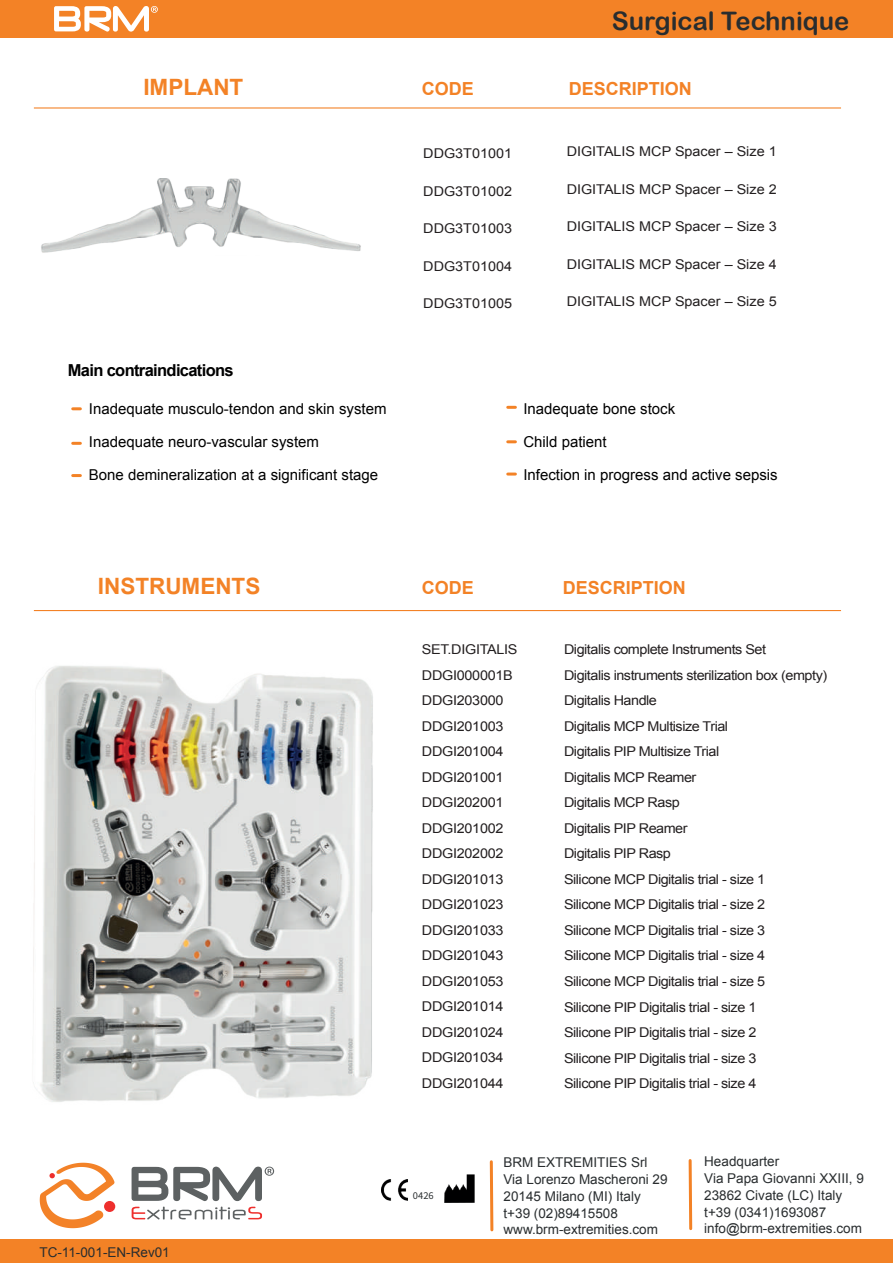
<style>
.page{position:relative;width:893px;height:1263px;background:#fff}
.page>*{position:absolute;margin:0;border:0;box-sizing:border-box;transform-origin:0 0}
.t1{font:25.5px "Arial";color:#292d2f}
.t2{font:25.5px "Arial Rounded MT Bold";color:#292d2f}
.t3{font:700 22.5px "Arial";color:#f38226}
.t4{font:700 18px "Arial";color:#f38226}
.t5{font:700 16.5px "Arial";letter-spacing:-.04em;color:#000001}
.t6{font:15px "Arial";color:#000001}
.t7{font:13.5px/25.5px "Arial";letter-spacing:-.035em;color:#231f20;scale:1.07 1}
.t8{font:13.5px/16.8px "Arial";color:#292d2f}
.t9{font:13.5px "Arial";color:#231f20;scale:1.07 1}
</style>
<div class="page">
<div style="left:0;top:1239px;width:893px;height:24px;background:#f38226"></div>
<div style="left:0;top:0;width:893px;height:37px;background:#f38226"></div>
<svg style="left:40px;top:1163px;width:75px;height:65px"></svg>
<svg style="left:132px;top:1166px;width:142px;height:53px"></svg>
<hr style="left:34px;top:107px;width:807px;height:2px;background:#f38226">
<hr style="left:34px;top:610px;width:807px;height:1px;background:#f38226">
<img style="left:444px;top:1175px;width:30px;height:27px">
<img style="left:381px;top:1179px;width:27px;height:21px">
<svg style="left:688px;top:1159px;width:5px;height:72px"></svg>
<svg style="left:489px;top:1160px;width:5px;height:72px"></svg>
<svg style="left:73px;top:407px;width:7px;height:3px"></svg>
<svg style="left:73px;top:442px;width:7px;height:3px"></svg>
<svg style="left:73px;top:474px;width:7px;height:3px"></svg>
<svg style="left:508px;top:406px;width:7px;height:3px"></svg>
<svg style="left:508px;top:440px;width:7px;height:3px"></svg>
<svg style="left:508px;top:473px;width:7px;height:3px"></svg>
<svg style="left:54px;top:6px;width:104px;height:26px"></svg>
<img style="left:33px;top:666px;width:340px;height:436px">
<img style="left:41px;top:178px;width:320px;height:75px">
<h1 class="t1" style="left:481px;top:1px;width:237px">Procedura chirurgica</h1>
<h1 class="t2" style="left:612px;top:6px;width:239px">Surgical Technique</h1>
<h2 class="t3" style="left:143px;top:72px;width:101px">IMPLANT</h2>
<h3 class="t4" style="left:422px;top:77px;width:54px">CODE</h3>
<h3 class="t4" style="left:569px;top:77px;width:125px">DESCRIPTION</h3>
<p class="t5" style="left:68px;top:360px;width:167px">Main contraindications</p>
<p class="t6" style="left:89px;top:398px;width:299px">Inadequate musculo-tendon and skin system</p>
<p class="t6" style="left:89px;top:431px;width:232px">Inadequate neuro-vascular system</p>
<p class="t6" style="left:89px;top:464px;width:291px">Bone demineralization at a significant stage</p>
<p class="t9" style="left:423px;top:145px;width:85px">DDG3T01001</p>
<p class="t9" style="left:423px;top:182px;width:85px">DDG3T01002</p>
<p class="t9" style="left:423px;top:220px;width:85px">DDG3T01003</p>
<p class="t9" style="left:423px;top:257px;width:85px">DDG3T01004</p>
<p class="t9" style="left:423px;top:295px;width:85px">DDG3T01005</p>
<p class="t9" style="left:567px;top:143px;width:198px">DIGITALIS MCP Spacer – Size 1</p>
<p class="t9" style="left:567px;top:180px;width:198px">DIGITALIS MCP Spacer – Size 2</p>
<p class="t9" style="left:567px;top:218px;width:198px">DIGITALIS MCP Spacer – Size 3</p>
<p class="t9" style="left:567px;top:255px;width:198px">DIGITALIS MCP Spacer – Size 4</p>
<p class="t9" style="left:567px;top:293px;width:198px">DIGITALIS MCP Spacer – Size 5</p>
<p class="t6" style="left:523px;top:399px;width:153px">Inadequate bone stock</p>
<p class="t6" style="left:523px;top:432px;width:85px">Child patient</p>
<p class="t6" style="left:523px;top:465px;width:256px">Infection in progress and active sepsis</p>
<h2 class="t3" style="left:98px;top:571px;width:164px">INSTRUMENTS</h2>
<h3 class="t4" style="left:422px;top:576px;width:54px">CODE</h3>
<h3 class="t4" style="left:563px;top:576px;width:125px">DESCRIPTION</h3>
<p class="t7" style="left:422px;top:637px;width:91px">SET.DIGITALIS<br>DDGI000001B<br>DDGI203000<br>DDGI201003<br>DDGI201004<br>DDGI201001<br>DDGI202001<br>DDGI201002<br>DDGI202002<br>DDGI201013<br>DDGI201023<br>DDGI201033<br>DDGI201043<br>DDGI201053<br>DDGI201014<br>DDGI201024<br>DDGI201034<br>DDGI201044</p>
<p class="t7" style="left:564px;top:637px;width:247px">Digitalis complete Instruments Set<br>Digitalis instruments sterilization box (empty)<br>Digitalis Handle<br>Digitalis MCP Multisize Trial<br>Digitalis PIP Multisize Trial<br>Digitalis MCP Reamer<br>Digitalis MCP Rasp<br>Digitalis PIP Reamer<br>Digitalis PIP Rasp<br>Silicone MCP Digitalis trial - size 1<br>Silicone MCP Digitalis trial - size 2<br>Silicone MCP Digitalis trial - size 3<br>Silicone MCP Digitalis trial - size 4<br>Silicone MCP Digitalis trial - size 5<br>Silicone PIP Digitalis trial - size 1<br>Silicone PIP Digitalis trial - size 2<br>Silicone PIP Digitalis trial - size 3<br>Silicone PIP Digitalis trial - size 4</p>
<p class="t8" style="left:39px;top:1243px;width:132px">TC-11-001-EN-Rev01</p>
<p class="t8" style="left:503px;top:1154px;width:166px">BRM EXTREMITIES Srl<br>Via Lorenzo Mascheroni 29<br>20145 Milano (MI) Italy t+39 (02)89415508 www.brm-extremities.com</p>
<p class="t8" style="left:704px;top:1153px;width:161px">Headquarter<br>Via Papa Giovanni XXIII, 9<br>23862 Civate (LC) Italy t+39 (0341)1693087 info@brm-extremities.com</p>
</div>
